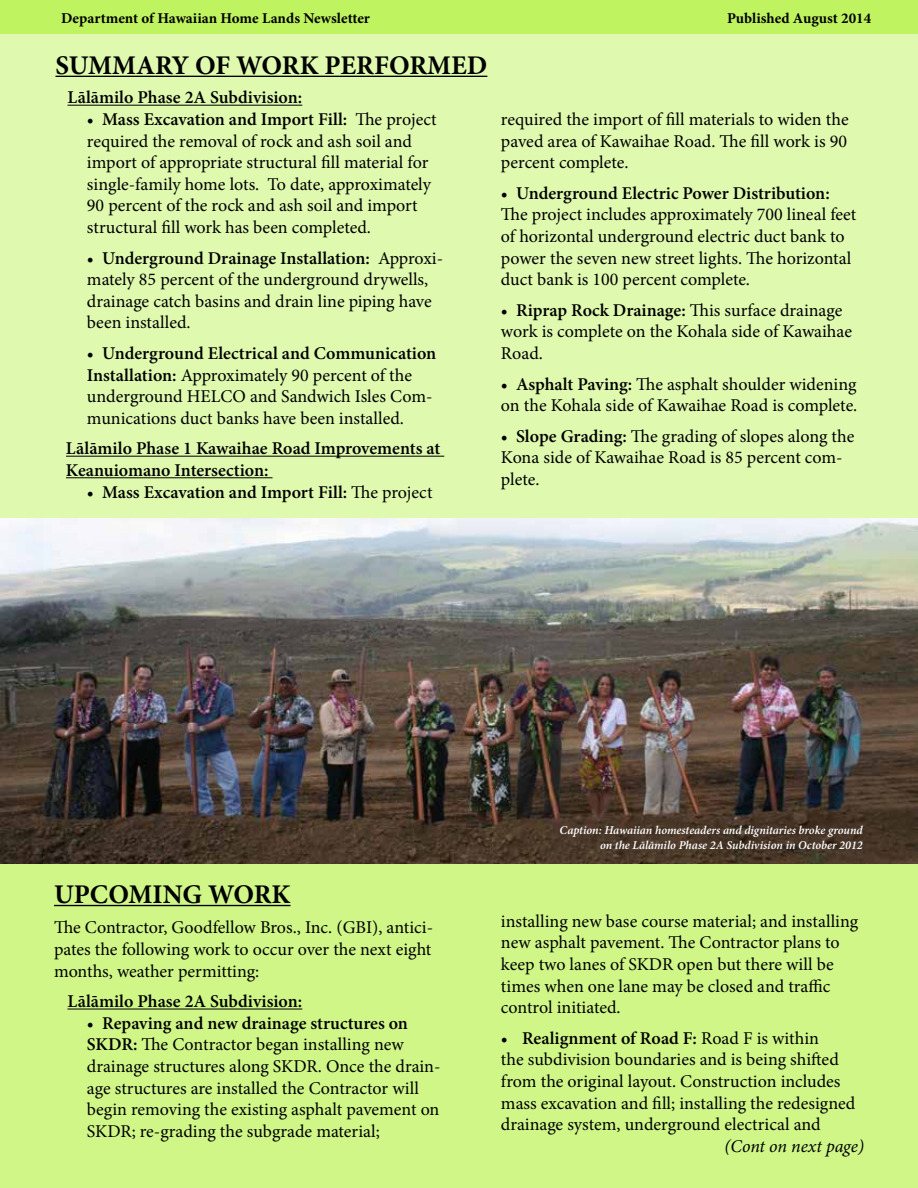
<style>
.page{position:relative;width:918px;height:1188px;background:#fff}
.page>*{position:absolute;margin:0;border:0;box-sizing:border-box;transform-origin:0 0}
.t1{font:700 27px "Minion Pro";color:#000}
.t2{font:18px/21.6px "Minion Pro";color:#000}
.t3{font:600 18px/21.6px "Minion Pro";color:#000}
.t4{font:italic 18px "Minion Pro";letter-spacing:-.005em;color:#000}
.t5{font:700 15px "Minion Pro";color:#000}
.t6{font:italic 600 12px/14.4px "Minion Pro";letter-spacing:-.005em;color:#fff;text-align:right}
.s1{font-weight:600}
.s2{font-weight:400}
</style>
<div class="page">
<div style="left:0;top:0;width:918px;height:33px;background:#bff35f"></div>
<div style="left:1px;top:33px;width:917px;height:1155px;background:#dff9af"></div>
<img style="left:0;top:518px;width:918px;height:346px">
<hr style="left:68px;top:105px;width:234px;height:1px;background:#000">
<hr style="left:66px;top:456px;width:378px;height:1px;background:#000">
<hr style="left:66px;top:477px;width:207px;height:1px;background:#000">
<div style="left:0;top:864px;width:918px;height:324px;background:#cff687"></div>
<hr style="left:54px;top:905px;width:237px;height:1px;background:#000">
<hr style="left:68px;top:1009px;width:234px;height:1px;background:#000">
<hr style="left:56px;top:76px;width:431px;height:1px;background:#000">
<p class="t5" style="left:61px;top:8px;width:310px">Department of Hawaiian Home Lands Newsletter</p>
<p class="t5" style="left:727px;top:8px;width:146px">Published August 2014</p>
<h1 class="t1" style="left:56px;top:46px;width:433px">SUMMARY OF WORK PERFORMED</h1>
<p class="t3" style="left:68px;top:87px;width:236px">Lālāmilo Phase 2A Subdivision:</p>
<p class="t2" style="left:87px;top:109px;width:351px">• <span class="s1">Mass Excavation and Import Fill:</span> The project required the removal of rock and ash soil and import of appropriate structural fill material for single-family home lots. To date, approximately 90 percent of the rock and ash soil and import structural fill work has been completed.</p>
<p class="t2" style="left:87px;top:247px;width:358px">• <span class="s1">Underground Drainage Installation:</span> Approxi&shy;mately 85 percent of the underground drywells, drainage catch basins and drain line piping have been installed.</p>
<p class="t2" style="left:87px;top:343px;width:351px">• <span class="s1">Underground Electrical and Communication Installation:</span> Approximately 90 percent of the underground HELCO and Sandwich Isles Com&shy;munications duct banks have been installed.</p>
<p class="t3" style="left:66px;top:438px;width:376px">Lālāmilo Phase 1 Kawaihae Road Improvements at<br>Keanuiomano Intersection:</p>
<p class="t3" style="left:87px;top:481px;width:347px"><span class="s2">•</span> Mass Excavation and Import Fill: <span class="s2">The project</span></p>
<p class="t2" style="left:501px;top:109px;width:349px;text-align:justify">required the import of fill materials to widen the paved area of Kawaihae Road. The fill work is 90 percent complete.</p>
<p class="t2" style="left:501px;top:182px;width:357px">• <span class="s1">Underground Electric Power Distribution:<br></span>The project includes approximately 700 lineal feet of horizontal underground electric duct bank to power the seven new street lights. The horizontal duct bank is 100 percent complete.</p>
<p class="t2" style="left:501px;top:299px;width:353px">• <span class="s1">Riprap Rock Drainage:</span> This surface drainage work is complete on the Kohala side of Kawaihae<br>Road.</p>
<p class="t2" style="left:501px;top:373px;width:358px">• <span class="s1">Asphalt Paving:</span> The asphalt shoulder widening on the Kohala side of Kawaihae Road is complete.</p>
<p class="t2" style="left:501px;top:425px;width:355px">• <span class="s1">Slope Grading:</span> The grading of slopes along the<br>Kona side of Kawaihae Road is 85 percent com&shy;plete.</p>
<h1 class="t1" style="left:54px;top:875px;width:238px">UPCOMING WORK</h1>
<p class="t2" style="left:54px;top:917px;width:381px;text-align:justify">The Contractor, Goodfellow Bros., Inc. (GBI), antici&shy;pates the following work to occur over the next eight months, weather permitting:</p>
<p class="t3" style="left:68px;top:991px;width:236px">Lālāmilo Phase 2A Subdivision:</p>
<p class="t2" style="left:87px;top:1012px;width:355px">• <span class="s1">Repaving and new drainage structures on SKDR:</span> The Contractor began installing new drainage structures along SKDR. Once the drain&shy;age structures are installed the Contractor will begin removing the existing asphalt pavement on SKDR; re-grading the subgrade material;</p>
<p class="t6" style="left:560px;top:823px;width:305px">Caption: Hawaiian homesteaders and dignitaries broke ground on the Lālāmilo Phase 2A Subdivision in October 2012</p>
<p class="t2" style="left:501px;top:910px;width:359px">installing new base course material; and installing new asphalt pavement. The Contractor plans to keep two lanes of SKDR open but there will be times when one lane may be closed and traffic control initiated.</p>
<p class="t2" style="left:501px;top:1027px;width:356px">• <span class="s1">Realignment of Road F:</span> Road F is within<br>the subdivision boundaries and is being shifted from the original layout. Construction includes mass excavation and fill; installing the redesigned drainage system, underground electrical and</p>
<p class="t4" style="left:725px;top:1134px;width:141px">(Cont on next page)</p>
</div>
